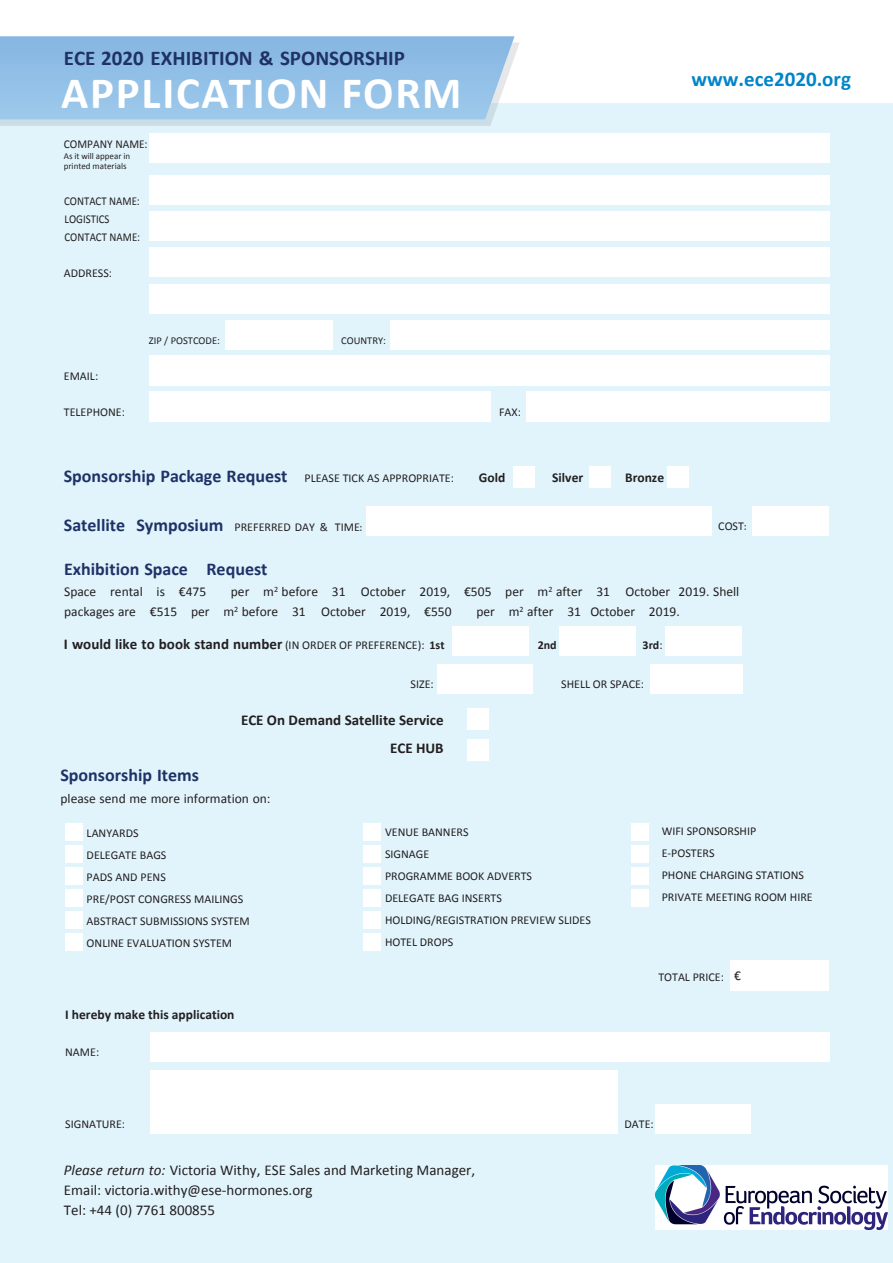
<style>
.page{position:relative;width:893px;height:1263px;background:#fff}
.page>*{position:absolute;margin:0;border:0;box-sizing:border-box;transform-origin:0 0}
.t1{font:700 45px "Calibri";letter-spacing:.04em;color:#fff}
.t2{font:700 21px "Calibri";color:#1f3267}
.t3{font:700 21px "Calibri";color:#0085c9}
.t4{font:700 18px "Calibri";color:#1f3267}
.t5{font:15px/20px "Calibri";color:#231f20}
.t6{font:700 15px/28.8px "Calibri";color:#231f20;text-align:right}
.t7{font:13.5px/19.4px "Calibri";color:#231f20}
.t8{font:700 13.5px "Calibri";color:#231f20}
.t9{font:12px/22px "Calibri";color:#231f20}
.t10{font:12px/21.9px "Calibri";color:#221e1f}
.t11{font:12px/18px "Calibri";color:#231f20;scale:.9 1}
.t12{font:12px "Calibri";color:#231f20;scale:.95 1}
.t13{font:700 12px "Calibri";color:#231f20}
.t14{font:10.5px "Calibri";color:#231f20}
.t15{font:9px/10.5px "Calibri";color:#231f20}
.s1{font-weight:400;font-size:12px;color:#231f20}
.s2{font-family:"Dobra";font-weight:400;font-size:12px;color:#231f20}
.s3{font-family:"Dobra"}
.s4{font-weight:400;font-size:12px}
.s5{font-size:12px}
.s6{font-weight:400}
.s7{font-style:italic}
</style>
<div class="page">
<div style="left:0;top:103px;width:893px;height:1160px;background:#e1f4fc"></div>
<svg style="left:0;top:36px;width:519px;height:90px"></svg>
<img style="left:0;top:36px;width:514px;height:84px">
<div style="left:149px;top:248px;width:680px;height:29px;background:#fff"></div>
<div style="left:149px;top:284px;width:680px;height:29px;background:#fff"></div>
<div style="left:225px;top:320px;width:107px;height:29px;background:#fff"></div>
<div style="left:149px;top:134px;width:680px;height:29px;background:#fff"></div>
<div style="left:149px;top:176px;width:680px;height:29px;background:#fff"></div>
<div style="left:390px;top:320px;width:439px;height:29px;background:#fff"></div>
<div style="left:149px;top:355px;width:680px;height:30px;background:#fff"></div>
<div style="left:149px;top:391px;width:341px;height:30px;background:#fff"></div>
<div style="left:526px;top:391px;width:303px;height:30px;background:#fff"></div>
<div style="left:437px;top:664px;width:96px;height:29px;background:#fff"></div>
<div style="left:650px;top:664px;width:93px;height:29px;background:#fff"></div>
<div style="left:452px;top:626px;width:77px;height:30px;background:#fff"></div>
<div style="left:514px;top:466px;width:21px;height:21px;background:#fff"></div>
<div style="left:366px;top:506px;width:345px;height:30px;background:#fff"></div>
<div style="left:752px;top:506px;width:77px;height:30px;background:#fff"></div>
<div style="left:589px;top:466px;width:21px;height:21px;background:#fff"></div>
<div style="left:668px;top:466px;width:21px;height:21px;background:#fff"></div>
<div style="left:559px;top:626px;width:76px;height:30px;background:#fff"></div>
<div style="left:665px;top:626px;width:77px;height:30px;background:#fff"></div>
<div style="left:149px;top:212px;width:680px;height:29px;background:#fff"></div>
<div style="left:467px;top:708px;width:22px;height:21px;background:#fff"></div>
<div style="left:467px;top:739px;width:22px;height:21px;background:#fff"></div>
<div style="left:730px;top:960px;width:99px;height:31px;background:#fff"></div>
<div style="left:150px;top:1032px;width:679px;height:30px;background:#fff"></div>
<div style="left:656px;top:1104px;width:95px;height:30px;background:#fff"></div>
<div style="left:150px;top:1071px;width:468px;height:63px;background:#fff"></div>
<div style="left:65px;top:824px;width:17px;height:17px;background:#fff"></div>
<div style="left:65px;top:846px;width:17px;height:17px;background:#fff"></div>
<div style="left:65px;top:868px;width:17px;height:17px;background:#fff"></div>
<div style="left:65px;top:890px;width:17px;height:17px;background:#fff"></div>
<div style="left:65px;top:912px;width:17px;height:17px;background:#fff"></div>
<div style="left:65px;top:934px;width:17px;height:17px;background:#fff"></div>
<div style="left:364px;top:846px;width:17px;height:17px;background:#fff"></div>
<div style="left:364px;top:868px;width:17px;height:17px;background:#fff"></div>
<div style="left:364px;top:824px;width:17px;height:17px;background:#fff"></div>
<div style="left:364px;top:890px;width:17px;height:17px;background:#fff"></div>
<div style="left:364px;top:912px;width:17px;height:17px;background:#fff"></div>
<div style="left:364px;top:934px;width:17px;height:17px;background:#fff"></div>
<div style="left:632px;top:846px;width:17px;height:17px;background:#fff"></div>
<div style="left:632px;top:868px;width:17px;height:17px;background:#fff"></div>
<div style="left:632px;top:890px;width:17px;height:17px;background:#fff"></div>
<div style="left:632px;top:824px;width:17px;height:17px;background:#fff"></div>
<img style="left:655px;top:1165px;width:232px;height:64px">
<h2 class="t2" style="left:64px;top:45px;width:343px">ECE 2020 EXHIBITION &amp; SPONSORSHIP</h2>
<h1 class="t1" style="left:61px;top:65px;width:402px">APPLICATION FORM</h1>
<p class="t12" style="left:64px;top:137px;width:90px">COMPANY NAME:</p>
<p class="t15" style="left:64px;top:150px;width:68px">As it will appear in printed materials</p>
<p class="t11" style="left:64px;top:192px;width:86px">CONTACT NAME:<br>LOGISTICS<br>CONTACT NAME:</p>
<p class="t9" style="left:64px;top:262px;width:50px">ADDRESS:</p>
<p class="t14" style="left:149px;top:334px;width:73px">ZIP / POSTCODE:</p>
<p class="t14" style="left:341px;top:334px;width:46px">COUNTRY:</p>
<p class="t9" style="left:64px;top:364px;width:36px">EMAIL:</p>
<p class="t9" style="left:64px;top:400px;width:63px">TELEPHONE:</p>
<p class="t9" style="left:499px;top:400px;width:23px">FAX:</p>
<h2 class="t3" style="left:692px;top:65px;width:161px">www.ece2020.org</h2>
<h3 class="t4" style="left:64px;top:465px;width:392px">Sponsorship Package Request <span class="s1">PLEASE TICK AS APPROPRIATE:</span></h3>
<p class="t8" style="left:479px;top:469px;width:28px">Gold</p>
<p class="t8" style="left:552px;top:469px;width:32px">Silver</p>
<p class="t8" style="left:625px;top:469px;width:41px">Bronze</p>
<h3 class="t4" style="left:64px;top:514px;width:300px">Satellite Symposium <span class="s1">PREFERRED DAY &amp; TIME</span><span class="s2">:</span></h3>
<p class="t9" style="left:718px;top:515px;width:30px">COST<span class="s3">:</span></p>
<h3 class="t4" style="left:64px;top:558px;width:205px">Exhibition Space Request</h3>
<p class="t7" style="left:64px;top:582px;width:144px">Space rental is €475</p>
<p class="t7" style="left:476px;top:582px;width:264px;text-indent:-245px">per m<sup>2</sup> before 31 October 2019, €505 per m<sup>2</sup> after 31 October 2019. Shell per m<sup>2</sup> after 31 October 2019.</p>
<p class="t7" style="left:64px;top:602px;width:389px">packages are €515 per m<sup>2</sup> before 31 October 2019, €550</p>
<p class="t6" style="left:64px;top:629px;width:382px">I would like to book stand number <span class="s4">(IN ORDER OF PREFERENCE):</span> <span class="s5">1st</span></p>
<p class="t13" style="left:538px;top:637px;width:20px">2nd</p>
<p class="t9" style="left:411px;top:673px;width:25px">SIZE:</p>
<p class="t13" style="left:643px;top:637px;width:22px">3rd<span class="s6">:</span></p>
<p class="t9" style="left:561px;top:673px;width:84px">SHELL OR SPACE:</p>
<p class="t6" style="left:241px;top:705px;width:204px">ECE On Demand Satellite Service<br>ECE HUB</p>
<h3 class="t4" style="left:60px;top:763px;width:140px">Sponsorship Items</h3>
<p class="t7" style="left:60px;top:789px;width:212px">please send me more information on:</p>
<p class="t9" style="left:87px;top:821px;width:165px">LANYARDS<br>DELEGATE BAGS<br>PADS AND PENS<br>PRE/POST CONGRESS MAILINGS<br>ABSTRACT SUBMISSIONS SYSTEM<br>ONLINE EVALUATION SYSTEM</p>
<p class="t9" style="left:385px;top:821px;width:207px">VENUE BANNERS<br>SIGNAGE<br>PROGRAMME BOOK ADVERTS<br>DELEGATE BAG INSERTS<br>HOLDING/REGISTRATION PREVIEW SLIDES<br>HOTEL DROPS</p>
<p class="t8" style="left:65px;top:1006px;width:171px">I hereby make this application</p>
<p class="t9" style="left:65px;top:1041px;width:36px">NAME:</p>
<p class="t9" style="left:65px;top:1113px;width:61px">SIGNATURE:</p>
<p class="t5" style="left:64px;top:1160px;width:413px"><span class="s7">Please return to:</span> Victoria Withy, ESE Sales and Marketing Manager,<br>Email: victoria.withy@ese-hormones.org<br>Tel: +44 (0) 7761 800855</p>
<p class="t10" style="left:662px;top:820px;width:153px">WIFI SPONSORSHIP<br>E-POSTERS<br>PHONE CHARGING STATIONS<br>PRIVATE MEETING ROOM HIRE</p>
<p class="t9" style="left:658px;top:966px;width:67px">TOTAL PRICE:</p>
<p class="t7" style="left:734px;top:966px;width:8px">€</p>
<p class="t9" style="left:625px;top:1113px;width:31px">DATE:</p>
</div>
